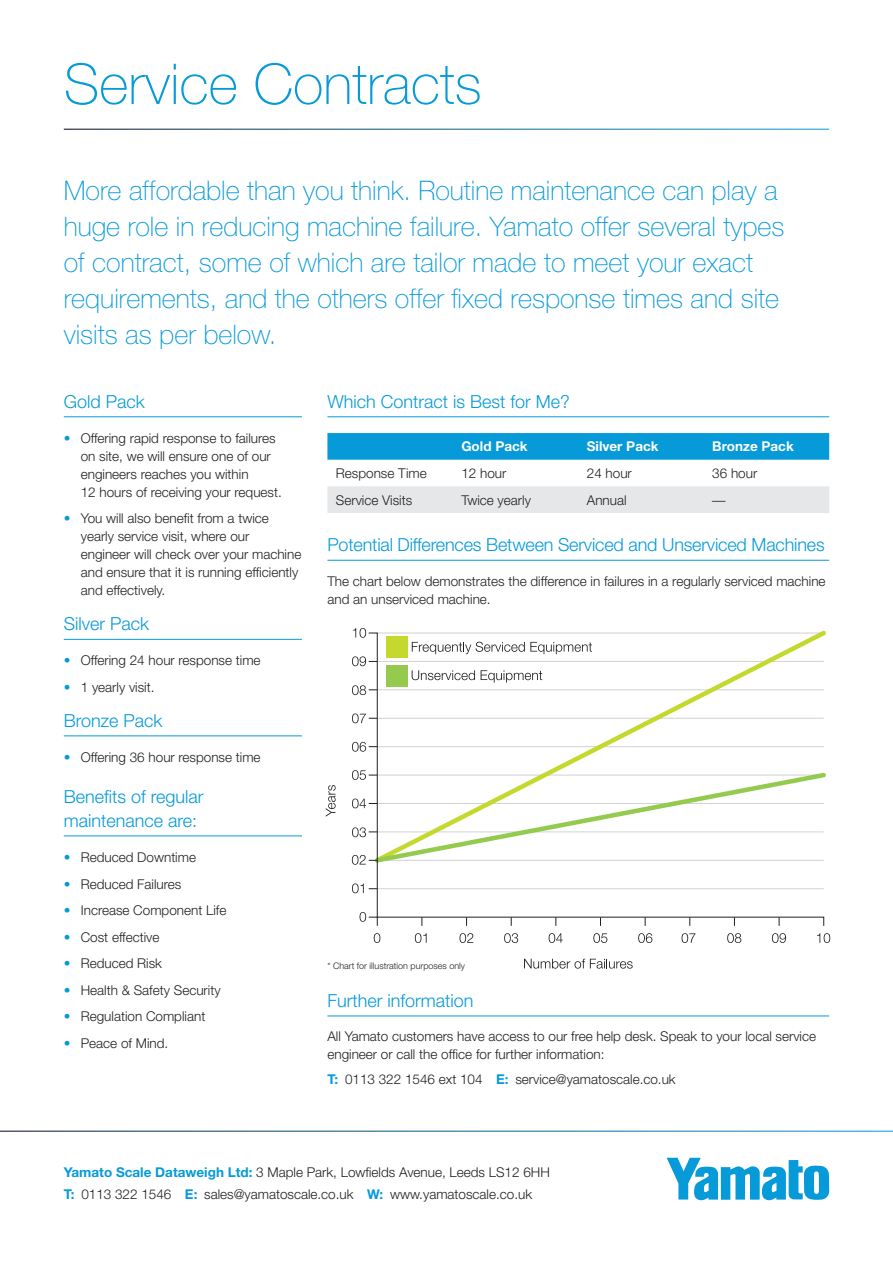
<style>
.page{position:relative;width:893px;height:1263px;background:#fff}
.page>*{position:absolute;margin:0;border:0;box-sizing:border-box;transform-origin:0 0}
.t1{font:100 56.25px "Helvetica Neue";color:#069ad9}
.t2{font:100 27px/36px "Helvetica Neue";color:#069ad9}
.t3{font:300 18px/24px "Helvetica Neue";color:#069ad9}
.t4{font:300 13.5px/18px "Helvetica Neue";color:#231f20}
.t5{font:700 13.5px "Helvetica Neue";color:#fff}
.t6{font:300 9px "Helvetica Neue";color:#231f20}
.s1{color:#069ad9}
.s2{font-weight:700;color:#069ad9}
</style>
<div class="page">
<svg style="left:667px;top:1158px;width:162px;height:42px"></svg>
<hr style="left:64px;top:416px;width:238px;height:1px;background:#069ad9">
<hr style="left:64px;top:639px;width:238px;height:1px;background:#069ad9">
<hr style="left:64px;top:735px;width:238px;height:1px;background:#069ad9">
<hr style="left:64px;top:835px;width:238px;height:1px;background:#069ad9">
<hr style="left:327px;top:416px;width:502px;height:1px;background:#069ad9">
<svg style="left:327px;top:433px;width:502px;height:27px;background:#099bd9"></svg>
<div style="left:327px;top:486px;width:502px;height:27px;background:#e6e7e9"></div>
<hr style="left:327px;top:1015px;width:502px;height:1px;background:#069ad9">
<hr style="left:327px;top:560px;width:502px;height:1px;background:#069ad9">
<svg style="left:326px;top:785px;width:10px;height:32px"></svg>
<svg style="left:353px;top:628px;width:13px;height:10px"></svg>
<svg style="left:415px;top:933px;width:12px;height:10px"></svg>
<svg style="left:459px;top:933px;width:14px;height:10px"></svg>
<svg style="left:504px;top:933px;width:14px;height:10px"></svg>
<svg style="left:549px;top:933px;width:14px;height:10px"></svg>
<svg style="left:593px;top:933px;width:14px;height:10px"></svg>
<svg style="left:638px;top:933px;width:14px;height:10px"></svg>
<svg style="left:682px;top:933px;width:13px;height:10px"></svg>
<svg style="left:727px;top:933px;width:14px;height:10px"></svg>
<svg style="left:772px;top:933px;width:14px;height:10px"></svg>
<svg style="left:817px;top:933px;width:13px;height:10px"></svg>
<svg style="left:374px;top:933px;width:6px;height:10px"></svg>
<svg style="left:524px;top:959px;width:109px;height:10px"></svg>
<svg style="left:352px;top:656px;width:15px;height:10px"></svg>
<svg style="left:352px;top:685px;width:15px;height:10px"></svg>
<svg style="left:352px;top:713px;width:14px;height:10px"></svg>
<svg style="left:352px;top:742px;width:15px;height:10px"></svg>
<svg style="left:352px;top:770px;width:474px;height:95px"></svg>
<svg style="left:352px;top:883px;width:12px;height:10px"></svg>
<svg style="left:360px;top:912px;width:7px;height:10px"></svg>
<svg style="left:368px;top:632px;width:456px;height:294px"></svg>
<svg style="left:412px;top:642px;width:180px;height:12px"></svg>
<div style="left:386px;top:636px;width:21px;height:22px;background:#c4d82d"></div>
<svg style="left:412px;top:670px;width:63px;height:10px"></svg>
<svg style="left:481px;top:670px;width:61px;height:13px"></svg>
<div style="left:386px;top:665px;width:21px;height:21px;background:#94ca4e"></div>
<p class="t1" style="left:64px;top:53px;width:419px">Service Contracts</p>
<p class="t2" style="left:64px;top:172px;width:722px">More affordable than you think. Routine maintenance can play a huge role in reducing machine failure. Yamato offer several types of contract, some of which are tailor made to meet your exact requirements, and the others offer fixed response times and site visits as per below.</p>
<p class="t3" style="left:64px;top:389px;width:83px">Gold Pack</p>
<p class="t4" style="left:81px;top:429px;width:203px;text-indent:-17px"><span class="s1">•</span> Offering rapid response to failures on site, we will ensure one of our engineers reaches you within<br>12 hours of receiving your request.</p>
<p class="t4" style="left:81px;top:509px;width:222px;text-indent:-17px"><span class="s1">•</span> You will also benefit from a twice yearly service visit, where our engineer will check over your machine and ensure that it is running efficiently and effectively.</p>
<p class="t3" style="left:64px;top:612px;width:87px">Silver Pack</p>
<p class="t4" style="left:64px;top:651px;width:198px"><span class="s1">•</span> Offering 24 hour response time</p>
<p class="t4" style="left:64px;top:678px;width:92px"><span class="s1">•</span> 1 yearly visit.</p>
<p class="t3" style="left:64px;top:708px;width:100px">Bronze Pack</p>
<p class="t4" style="left:64px;top:748px;width:198px"><span class="s1">•</span> Offering 36 hour response time</p>
<p class="t3" style="left:64px;top:784px;width:141px">Benefits of regular maintenance are:</p>
<p class="t4" style="left:64px;top:848px;width:134px"><span class="s1">•</span> Reduced Downtime</p>
<p class="t4" style="left:64px;top:874px;width:119px"><span class="s1">•</span> Reduced Failures</p>
<p class="t4" style="left:64px;top:901px;width:164px"><span class="s1">•</span> Increase Component Life</p>
<p class="t4" style="left:64px;top:927px;width:97px"><span class="s1">•</span> Cost effective</p>
<p class="t4" style="left:64px;top:954px;width:100px"><span class="s1">•</span> Reduced Risk</p>
<p class="t4" style="left:64px;top:980px;width:158px"><span class="s1">•</span> Health &amp; Safety Security</p>
<p class="t4" style="left:64px;top:1007px;width:143px"><span class="s1">•</span> Regulation Compliant</p>
<p class="t4" style="left:64px;top:1033px;width:106px"><span class="s1">•</span> Peace of Mind.</p>
<p class="t3" style="left:327px;top:389px;width:244px">Which Contract is Best for Me?</p>
<p class="t5" style="left:461px;top:438px;width:68px">Gold Pack</p>
<p class="t5" style="left:587px;top:438px;width:73px">Silver Pack</p>
<p class="t5" style="left:712px;top:438px;width:83px">Bronze Pack</p>
<p class="t4" style="left:336px;top:464px;width:92px">Response Time</p>
<p class="t4" style="left:461px;top:464px;width:47px">12 hour</p>
<p class="t4" style="left:587px;top:464px;width:47px">24 hour</p>
<p class="t4" style="left:712px;top:464px;width:47px">36 hour</p>
<p class="t4" style="left:336px;top:490px;width:78px">Service Visits</p>
<p class="t4" style="left:461px;top:490px;width:71px">Twice yearly</p>
<p class="t4" style="left:587px;top:490px;width:41px">Annual</p>
<p class="t4" style="left:712px;top:490px;width:15px">—</p>
<p class="t3" style="left:327px;top:532px;width:499px">Potential Differences Between Serviced and Unserviced Machines</p>
<p class="t4" style="left:327px;top:572px;width:500px">The chart below demonstrates the difference in failures in a regularly serviced machine and an unserviced machine.</p>
<p class="t6" style="left:327px;top:960px;width:139px">* Chart for illustration purposes only</p>
<p class="t3" style="left:327px;top:988px;width:148px">Further information</p>
<p class="t4" style="left:327px;top:1027px;width:490px;line-height:17.2px">All Yamato customers have access to our free help desk. Speak to your local service engineer or call the office for further information:</p>
<p class="t4" style="left:327px;top:1070px;width:350px"><span class="s2">T:</span> 0113 322 1546 ext 104 <span class="s2">E:</span> service@yamatoscale.co.uk</p>
<p class="t4" style="left:64px;top:1161px;width:488px;line-height:22.2px"><span class="s2">Yamato Scale Dataweigh Ltd:</span> 3 Maple Park, Lowfields Avenue, Leeds LS12 6HH<br><span class="s2">T:</span> 0113 322 1546 <span class="s2">E:</span> sales@yamatoscale.co.uk <span class="s2">W:</span> www.yamatoscale.co.uk</p>
</div>
